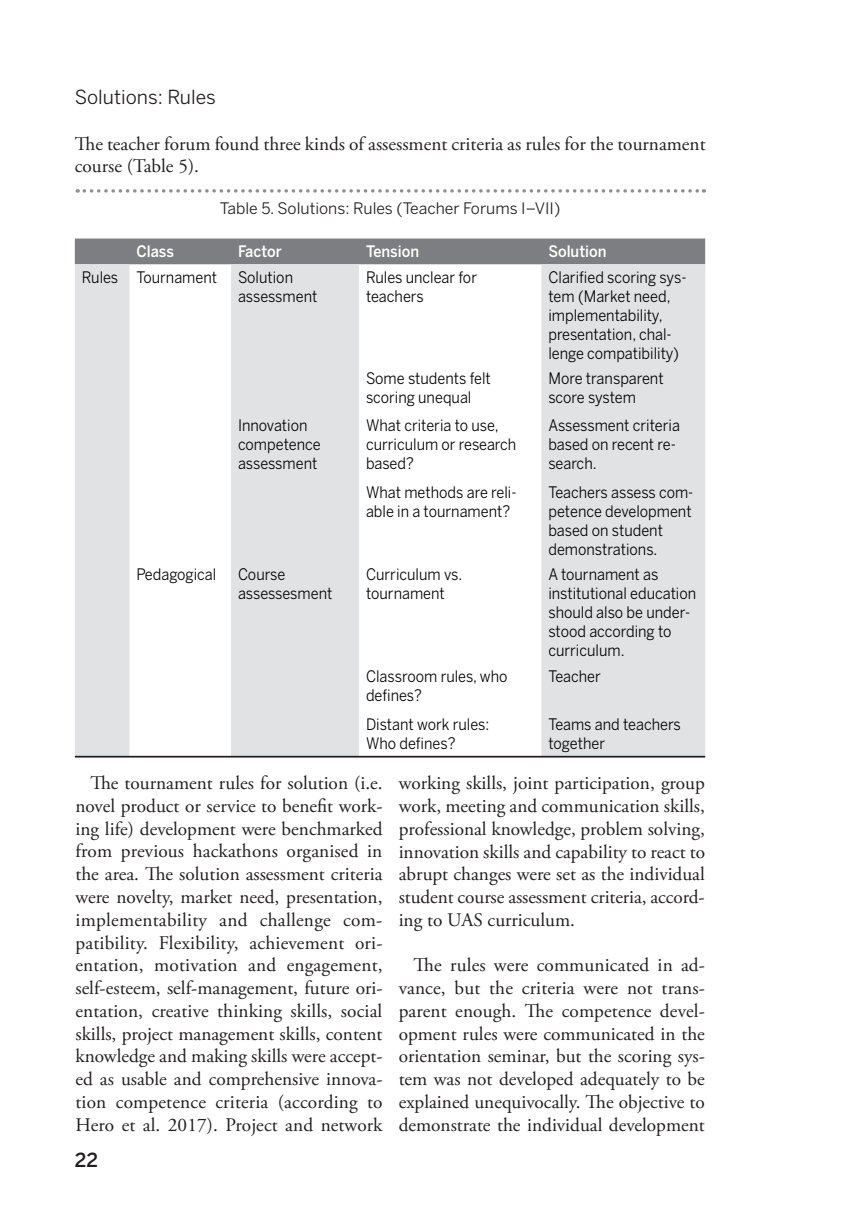
<style>
.page{position:relative;width:853px;height:1230px;background:#fff}
.page>*{position:absolute;margin:0;border:0;box-sizing:border-box;transform-origin:0 0}
.t1{font:19.25px/22.8px "Adobe Garamond Pro";color:#231f20;text-align:justify}
.t2{font:19.25px "Benton Sans";color:#231f20}
.t3{font:500 19.25px "Benton Sans";color:#231f20}
.t4{font:15.75px/18.9px "Benton Sans";color:#000001;scale:.92 1}
.t5{font:15.75px "Benton Sans";color:#231f20}
.t6{font:500 15.75px "Benton Sans";color:#fff;scale:.92 1}
</style>
<div class="page">
<div style="left:75px;top:239px;width:630px;height:25px;background:#7c7e81"></div>
<svg style="left:75px;top:264px;width:630px;height:492px;fill:#e1e2e4"></svg>
<hr style="left:75px;top:756px;width:630px;height:1px;background:#231f20">
<svg style="left:84px;top:189px;width:620px;height:4px"></svg>
<p class="t2" style="left:75px;top:86px;width:142px">Solutions: Rules</p>
<p class="t1" style="left:75px;top:133px;width:632px">The teacher forum found three kinds of assessment criteria as rules for the tournament course (Table 5).</p>
<p class="t5" style="left:220px;top:199px;width:342px">Table 5. Solutions: Rules (Teacher Forums I–VII)</p>
<p class="t6" style="left:136px;top:242px;width:42px">Class</p>
<p class="t6" style="left:238px;top:242px;width:49px">Factor</p>
<p class="t6" style="left:366px;top:242px;width:59px">Tension</p>
<p class="t6" style="left:548px;top:242px;width:65px">Solution</p>
<p class="t4" style="left:82px;top:268px;width:148px">Rules Tournament</p>
<p class="t4" style="left:238px;top:268px;width:88px">Solution assessment</p>
<p class="t4" style="left:366px;top:268px;width:122px">Rules unclear for teachers</p>
<p class="t4" style="left:548px;top:268px;width:152px">Clarified scoring sys&shy;tem (Market need, implementability, presentation, chal&shy;lenge compatibility)</p>
<p class="t4" style="left:366px;top:369px;width:137px">Some students felt scoring unequal</p>
<p class="t4" style="left:548px;top:369px;width:127px">More transparent score system</p>
<p class="t4" style="left:238px;top:416px;width:91px">Innovation competence assessment</p>
<p class="t4" style="left:366px;top:416px;width:165px">What criteria to use, curriculum or research based?</p>
<p class="t4" style="left:548px;top:416px;width:144px">Assessment criteria based on recent re&shy;search.</p>
<p class="t4" style="left:366px;top:483px;width:165px">What methods are reli&shy;able in a tournament?</p>
<p class="t4" style="left:548px;top:483px;width:159px">Teachers assess com&shy;petence development based on student demonstrations.</p>
<p class="t4" style="left:136px;top:565px;width:88px">Pedagogical</p>
<p class="t4" style="left:238px;top:565px;width:104px">Course assessesment</p>
<p class="t4" style="left:366px;top:565px;width:106px">Curriculum vs. tournament</p>
<p class="t4" style="left:548px;top:565px;width:162px">A tournament as institutional education should also be under&shy;stood according to curriculum.</p>
<p class="t4" style="left:366px;top:667px;width:155px">Classroom rules, who defines?</p>
<p class="t4" style="left:548px;top:667px;width:58px">Teacher</p>
<p class="t4" style="left:366px;top:715px;width:136px">Distant work rules:<br>Who defines?</p>
<p class="t4" style="left:548px;top:715px;width:145px">Teams and teachers together</p>
<p class="t1" style="left:75px;top:772px;width:309px;text-indent:15px">The tournament rules for solution (i.e. novel product or service to benefit work&shy;ing life) development were benchmarked from previous hackathons organised in the area. The solution assessment criteria were novelty, market need, presentation, implementability and challenge com&shy;patibility. Flexibility, achievement ori&shy;entation, motivation and engagement, self-esteem, self-management, future ori&shy;entation, creative thinking skills, social skills, project management skills, content knowledge and making skills were accept&shy;ed as usable and comprehensive innova&shy;tion competence criteria (according to Hero et al. 2017). Project and network</p>
<p class="t1" style="left:398px;top:772px;width:308px">working skills, joint participation, group work, meeting and communication skills, professional knowledge, problem solving, innovation skills and capability to react to abrupt changes were set as the individual student course assessment criteria, accord&shy;ing to UAS curriculum.</p>
<p class="t1" style="left:398px;top:954px;width:308px;text-indent:15px">The rules were communicated in ad&shy;vance, but the criteria were not trans&shy;parent enough. The competence devel&shy;opment rules were communicated in the orientation seminar, but the scoring sys&shy;tem was not developed adequately to be explained unequivocally. The objective to demonstrate the individual development</p>
<p class="t3" style="left:75px;top:1149px;width:25px">22</p>
</div>
